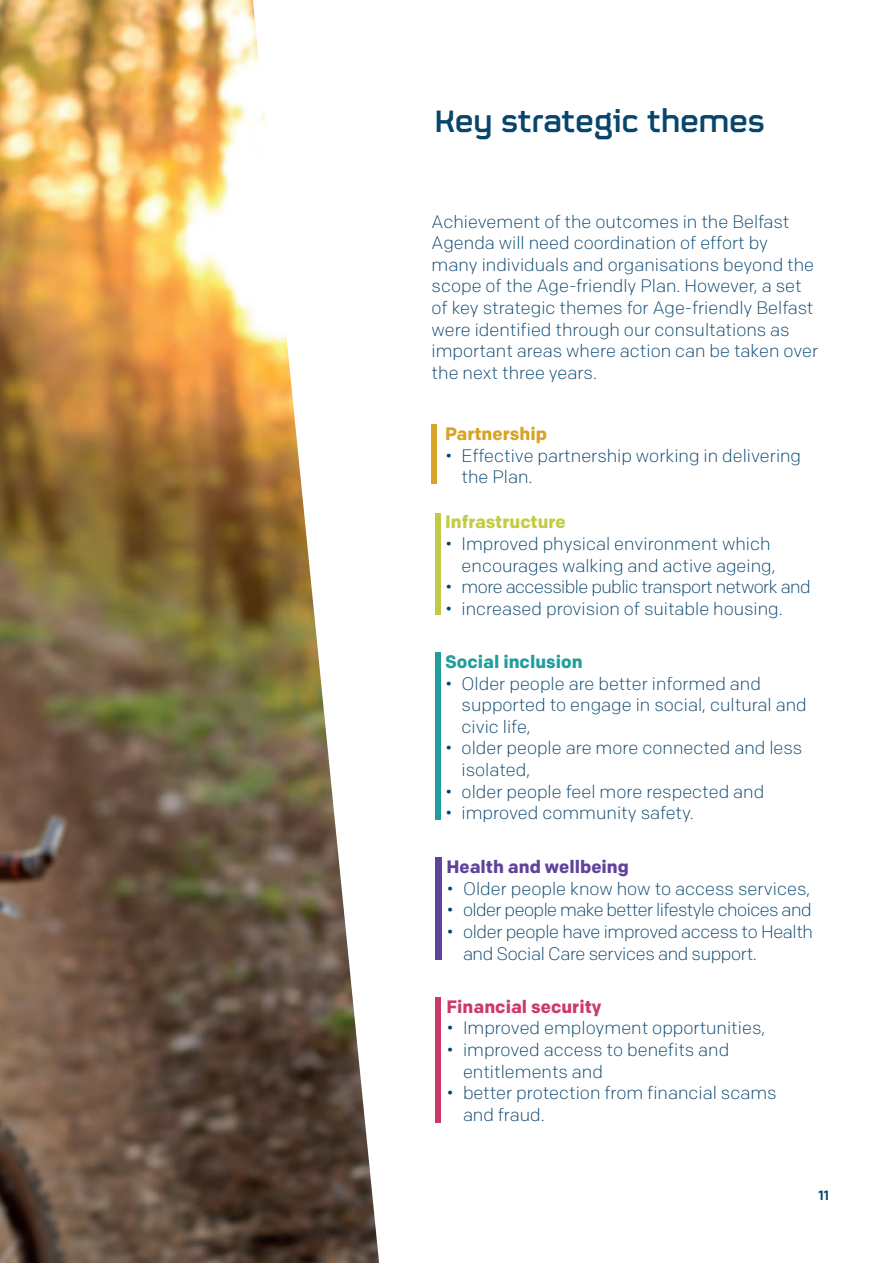
<style>
.page{position:relative;width:893px;height:1263px;background:#fff}
.page>*{position:absolute;margin:0;border:0;box-sizing:border-box;transform-origin:0 0}
.t1{font:500 34.5px "FS Sinclair";letter-spacing:-.02em;color:#08456d}
.BULLET{font:300 18px/21.6px "Colfax";color:#08456d}
.COPY{font:300 18px/21.6px "Colfax";color:#08456d}
.BULLET-2{font:300 18px "Colfax";letter-spacing:-.03em;color:#08456d}
.BULLET-3{font:300 18px/21.6px "Colfax";letter-spacing:-.02em;color:#08456d}
.COPY-2{font:700 18px "Colfax";color:#60439b}
.COPY-3{font:700 18px "Colfax";color:#cc396d}
.COPY-4{font:700 18px "Colfax";color:#239d9b}
.COPY-5{font:700 18px "Colfax";color:#c3cb46}
.COPY-6{font:700 18px "Colfax";color:#d8a327}
.t2{font:500 13.5px "Colfax";color:#08456d}
</style>
<div class="page">
<img style="left:0;top:0;width:253px;height:1263px">
<svg style="left:253px;top:3px;width:189px;height:1260px"></svg>
<div style="left:432px;top:424px;width:5px;height:60px;background:#d8a327"></div>
<div style="left:435px;top:513px;width:5px;height:102px;background:#c3cb46"></div>
<div style="left:435px;top:652px;width:6px;height:168px;background:#239d9b"></div>
<div style="left:435px;top:857px;width:6px;height:103px;background:#60439b"></div>
<div style="left:435px;top:997px;width:6px;height:125px;background:#cc396d"></div>
<p class="t1" style="left:434px;top:94px;width:332px">Key strategic themes</p>
<p class="COPY" style="left:432px;top:210px;width:388px">Achievement of the outcomes in the Belfast Agenda will need coordination of effort by many individuals and organisations beyond the scope of the Age-friendly Plan. However, a set of key strategic themes for Age-friendly Belfast were identified through our consultations as important areas where action can be taken over the next three years.</p>
<p class="COPY-6" style="left:445px;top:423px;width:103px">Partnership</p>
<p class="BULLET" style="left:462px;top:445px;width:341px;text-indent:-16px">• Effective partnership working in delivering the Plan.</p>
<p class="COPY-5" style="left:445px;top:511px;width:122px">Infrastructure</p>
<p class="BULLET" style="left:445px;top:533px;width:332px;text-align:right">• Improved physical environment which encourages walking and active ageing,</p>
<p class="BULLET-2" style="left:445px;top:576px;width:367px">• more accessible public transport network and</p>
<p class="BULLET" style="left:445px;top:598px;width:339px">• increased provision of suitable housing.</p>
<p class="COPY-4" style="left:445px;top:651px;width:139px">Social inclusion</p>
<p class="BULLET" style="left:462px;top:672px;width:347px;text-indent:-16px">• Older people are better informed and supported to engage in social, cultural and civic life,</p>
<p class="BULLET" style="left:462px;top:737px;width:342px;text-indent:-16px">• older people are more connected and less isolated,</p>
<p class="BULLET" style="left:445px;top:780px;width:321px">• older people feel more respected and</p>
<p class="BULLET" style="left:445px;top:802px;width:250px">• improved community safety.</p>
<p class="COPY-2" style="left:446px;top:856px;width:184px">Health and wellbeing</p>
<p class="BULLET" style="left:446px;top:878px;width:365px">• Older people know how to access services,</p>
<p class="BULLET-2" style="left:446px;top:899px;width:367px">• older people make better lifestyle choices and</p>
<p class="BULLET-3" style="left:463px;top:921px;width:352px;text-indent:-16px">• older people have improved access to Health and Social Care services and support.</p>
<p class="COPY-3" style="left:446px;top:995px;width:156px">Financial security</p>
<p class="BULLET" style="left:446px;top:1017px;width:320px">• Improved employment opportunities,</p>
<p class="BULLET" style="left:463px;top:1039px;width:268px;text-indent:-16px">• improved access to benefits and entitlements and</p>
<p class="BULLET" style="left:463px;top:1082px;width:315px;text-indent:-16px">• better protection from financial scams and fraud.</p>
<p class="t2" style="left:818px;top:1187px;width:12px">11</p>
</div>
